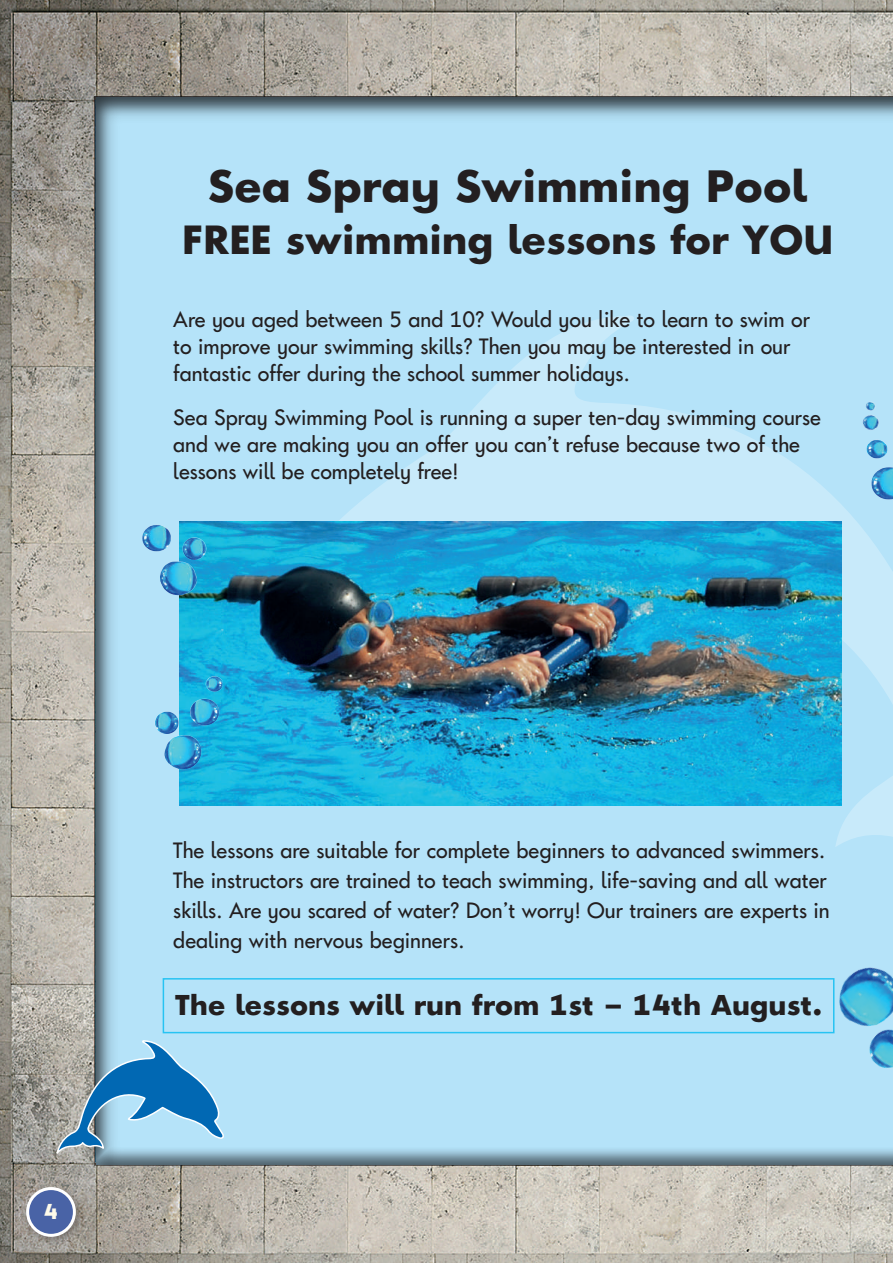
<style>
.page{position:relative;width:893px;height:1263px;background:#fff}
.page>*{position:absolute;margin:0;border:0;box-sizing:border-box;transform-origin:0 0}
.t1{font:700 45px "Keystageone";color:#231f20}
.t2{font:700 40.5px "Keystageone";color:#231f20}
.t3{font:700 28.5px "Keystageone";color:#231f20}
.t4{font:22.5px/27px "Keystageone";color:#231f20}
.t5{font:21px "Keystageone Bold 4";color:#fefbea}
</style>
<div class="page">
<img style="left:0;top:0;width:893px;height:1263px">
<div style="left:94px;top:96px;width:799px;height:1070px;background:#231f20;opacity:.75"></div>
<svg style="left:222px;top:314px;width:671px;height:557px;background:#b9e4f9"></svg>
<img style="left:265px;top:522px;width:577px;height:283px">
<img style="left:763px;top:893px;width:130px;height:202px">
<img style="left:121px;top:522px;width:144px;height:143px">
<img style="left:96px;top:665px;width:174px;height:174px">
<img style="left:808px;top:426px;width:85px;height:213px">
<img style="left:831px;top:387px;width:57px;height:49px">
<svg style="left:54px;top:1040px;width:170px;height:119px;background:#7babc9"></svg>
<div style="left:163px;top:978px;width:671px;height:55px;border:2px solid #27c3f3"></div>
<div style="left:21px;top:1182px;width:66px;height:66px;background:#231f20;opacity:.35"></div>
<div style="left:28px;top:1188px;width:46px;height:47px;background:#4963a6;border-radius:50%"></div>
<div style="left:26px;top:1187px;width:50px;height:50px;border:3px solid #fff;border-radius:50%"></div>
<h1 class="t1" style="left:208px;top:166px;width:600px">Sea Spray Swimming Pool</h1>
<h2 class="t2" style="left:182px;top:222px;width:652px">FREE swimming lessons for YOU</h2>
<p class="t4" style="left:173px;top:307px;width:638px">Are you aged between 5 and 10? Would you like to learn to swim or to improve your swimming skills? Then you may be interested in our fantastic offer during the school summer holidays.</p>
<p class="t4" style="left:173px;top:405px;width:649px">Sea Spray Swimming Pool is running a super ten-day swimming course and we are making you an offer you can’t refuse because two of the lessons will be completely free!</p>
<p class="t5" style="left:44px;top:1203px;width:16px">4</p>
<p class="t4" style="left:173px;top:836px;width:658px;line-height:30px">The lessons are suitable for complete beginners to advanced swimmers.<br>The instructors are trained to teach swimming, life-saving and all water skills. Are you scared of water? Don’t worry! Our trainers are experts in dealing with nervous beginners.</p>
<p class="t3" style="left:175px;top:992px;width:648px">The lessons will run from 1st – 14th August.</p>
</div>
